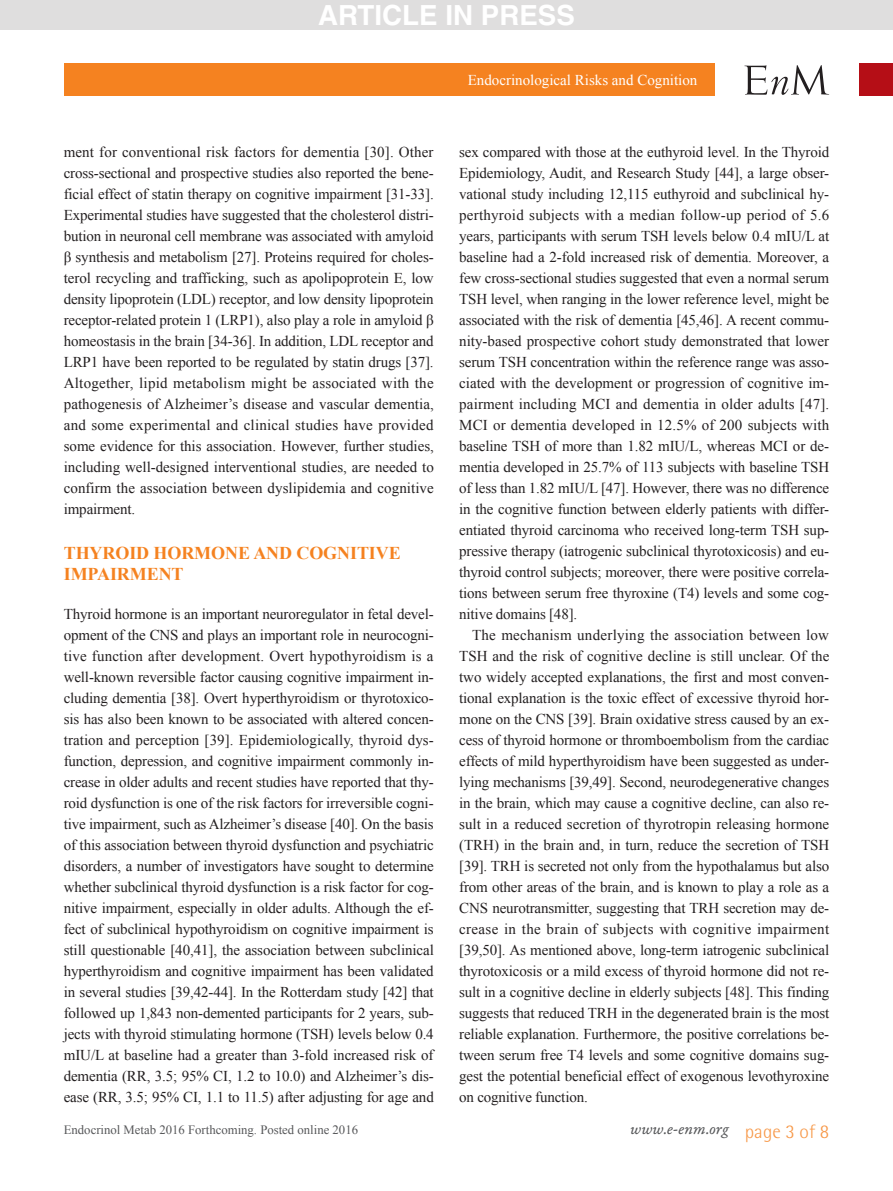
<style>
.page{position:relative;width:893px;height:1191px;background:#fff}
.page>*{position:absolute;margin:0;border:0;box-sizing:border-box;transform-origin:0 0}
.t1{font:700 27.75px "Helvetica LT Std";color:#fff}
.소제목1{font:700 18px/21px "Times New Roman";letter-spacing:-.005em;color:#f58220}
.t2{font:16.5px "Garamond Premr Pro It Capt";color:#57585a}
.본문_0{font:15px/21px "Times New Roman";letter-spacing:-.01em;color:#231f20;text-align:justify}
.본문{font:15px/21px "Times New Roman";letter-spacing:-.01em;color:#231f20;text-align:justify}
.t3{font:15px "Times New Roman";color:#fff}
.t4{font:12.75px "Times New Roman";color:#57585a}
.s1{font-family:"Rotis Semi Sans Std";font-weight:300;font-size:19.5px;color:#f79848}
</style>
<div class="page">
<div style="left:859px;top:64px;width:34px;height:32px;background:#b50e16"></div>
<div style="left:64px;top:64px;width:650px;height:32px;background:#f58220"></div>
<svg style="left:744px;top:65px;width:85px;height:30px"></svg>
<div style="left:0;top:0;width:893px;height:30px;background:#dfdede"></div>
<h1 class="t1" style="left:318px;top:-2px;width:258px">ARTICLE IN PRESS</h1>
<p class="본문_0" style="left:64px;top:141px;width:372px">ment for conventional risk factors for dementia [30]. Other cross-sectional and prospective studies also reported the bene&shy;ficial effect of statin therapy on cognitive impairment [31-33].<br>Experimental studies have suggested that the cholesterol distri&shy;bution in neuronal cell membrane was associated with amyloid β synthesis and metabolism [27]. Proteins required for choles&shy;terol recycling and trafficking, such as apolipoprotein E, low density lipoprotein (LDL) receptor, and low density lipoprotein receptor-related protein 1 (LRP1), also play a role in amyloid β homeostasis in the brain [34-36]. In addition, LDL receptor and LRP1 have been reported to be regulated by statin drugs [37].<br>Altogether, lipid metabolism might be associated with the pathogenesis of Alzheimer’s disease and vascular dementia, and some experimental and clinical studies have provided some evidence for this association. However, further studies, including well-designed interventional studies, are needed to confirm the association between dyslipidemia and cognitive impairment.</p>
<p class="소제목1" style="left:64px;top:542px;width:338px">THYROID HORMONE AND COGNITIVE<br>IMPAIRMENT</p>
<p class="본문_0" style="left:64px;top:603px;width:372px">Thyroid hormone is an important neuroregulator in fetal devel&shy;opment of the CNS and plays an important role in neurocogni&shy;tive function after development. Overt hypothyroidism is a well-known reversible factor causing cognitive impairment in&shy;cluding dementia [38]. Overt hyperthyroidism or thyrotoxico&shy;sis has also been known to be associated with altered concen&shy;tration and perception [39]. Epidemiologically, thyroid dys&shy;function, depression, and cognitive impairment commonly in&shy;crease in older adults and recent studies have reported that thy&shy;roid dysfunction is one of the risk factors for irreversible cogni&shy;tive impairment, such as Alzheimer’s disease [40]. On the basis of this association between thyroid dysfunction and psychiatric disorders, a number of investigators have sought to determine whether subclinical thyroid dysfunction is a risk factor for cog&shy;nitive impairment, especially in older adults. Although the ef&shy;fect of subclinical hypothyroidism on cognitive impairment is still questionable [40,41], the association between subclinical hyperthyroidism and cognitive impairment has been validated in several studies [39,42-44]. In the Rotterdam study [42] that followed up 1,843 non-demented participants for 2 years, sub&shy;jects with thyroid stimulating hormone (TSH) levels below 0.4 mIU/L at baseline had a greater than 3-fold increased risk of dementia (RR, 3.5; 95% CI, 1.2 to 10.0) and Alzheimer’s dis&shy;ease (RR, 3.5; 95% CI, 1.1 to 11.5) after adjusting for age and</p>
<p class="t3" style="left:468px;top:70px;width:231px">Endocrinological Risks and Cognition</p>
<p class="본문_0" style="left:459px;top:141px;width:372px">sex compared with those at the euthyroid level. In the Thyroid Epidemiology, Audit, and Research Study [44], a large obser&shy;vational study including 12,115 euthyroid and subclinical hy&shy;perthyroid subjects with a median follow-up period of 5.6 years, participants with serum TSH levels below 0.4 mIU/L at baseline had a 2-fold increased risk of dementia. Moreover, a few cross-sectional studies suggested that even a normal serum TSH level, when ranging in the lower reference level, might be associated with the risk of dementia [45,46]. A recent commu&shy;nity-based prospective cohort study demonstrated that lower serum TSH concentration within the reference range was asso&shy;ciated with the development or progression of cognitive im&shy;pairment including MCI and dementia in older adults [47].<br>MCI or dementia developed in 12.5% of 200 subjects with baseline TSH of more than 1.82 mIU/L, whereas MCI or de&shy;mentia developed in 25.7% of 113 subjects with baseline TSH of less than 1.82 mIU/L [47]. However, there was no difference in the cognitive function between elderly patients with differ&shy;entiated thyroid carcinoma who received long-term TSH sup&shy;pressive therapy (iatrogenic subclinical thyrotoxicosis) and eu&shy;thyroid control subjects; moreover, there were positive correla&shy;tions between serum free thyroxine (T4) levels and some cog&shy;nitive domains [48].</p>
<p class="본문" style="left:459px;top:624px;width:372px;text-indent:13px">The mechanism underlying the association between low TSH and the risk of cognitive decline is still unclear. Of the two widely accepted explanations, the first and most conven&shy;tional explanation is the toxic effect of excessive thyroid hor&shy;mone on the CNS [39]. Brain oxidative stress caused by an ex&shy;cess of thyroid hormone or thromboembolism from the cardiac effects of mild hyperthyroidism have been suggested as under&shy;lying mechanisms [39,49]. Second, neurodegenerative changes in the brain, which may cause a cognitive decline, can also re&shy;sult in a reduced secretion of thyrotropin releasing hormone (TRH) in the brain and, in turn, reduce the secretion of TSH [39]. TRH is secreted not only from the hypothalamus but also from other areas of the brain, and is known to play a role as a CNS neurotransmitter, suggesting that TRH secretion may de&shy;crease in the brain of subjects with cognitive impairment [39,50]. As mentioned above, long-term iatrogenic subclinical thyrotoxicosis or a mild excess of thyroid hormone did not re&shy;sult in a cognitive decline in elderly subjects [48]. This finding suggests that reduced TRH in the degenerated brain is the most reliable explanation. Furthermore, the positive correlations be&shy;tween serum free T4 levels and some cognitive domains sug&shy;gest the potential beneficial effect of exogenous levothyroxine on cognitive function.</p>
<p class="t4" style="left:64px;top:1120px;width:296px">Endocrinol Metab 2016 Forthcoming. Posted online 2016</p>
<p class="t2" style="left:630px;top:1118px;width:200px">www.e-enm.org <span class="s1">page 3 of 8</span></p>
</div>
